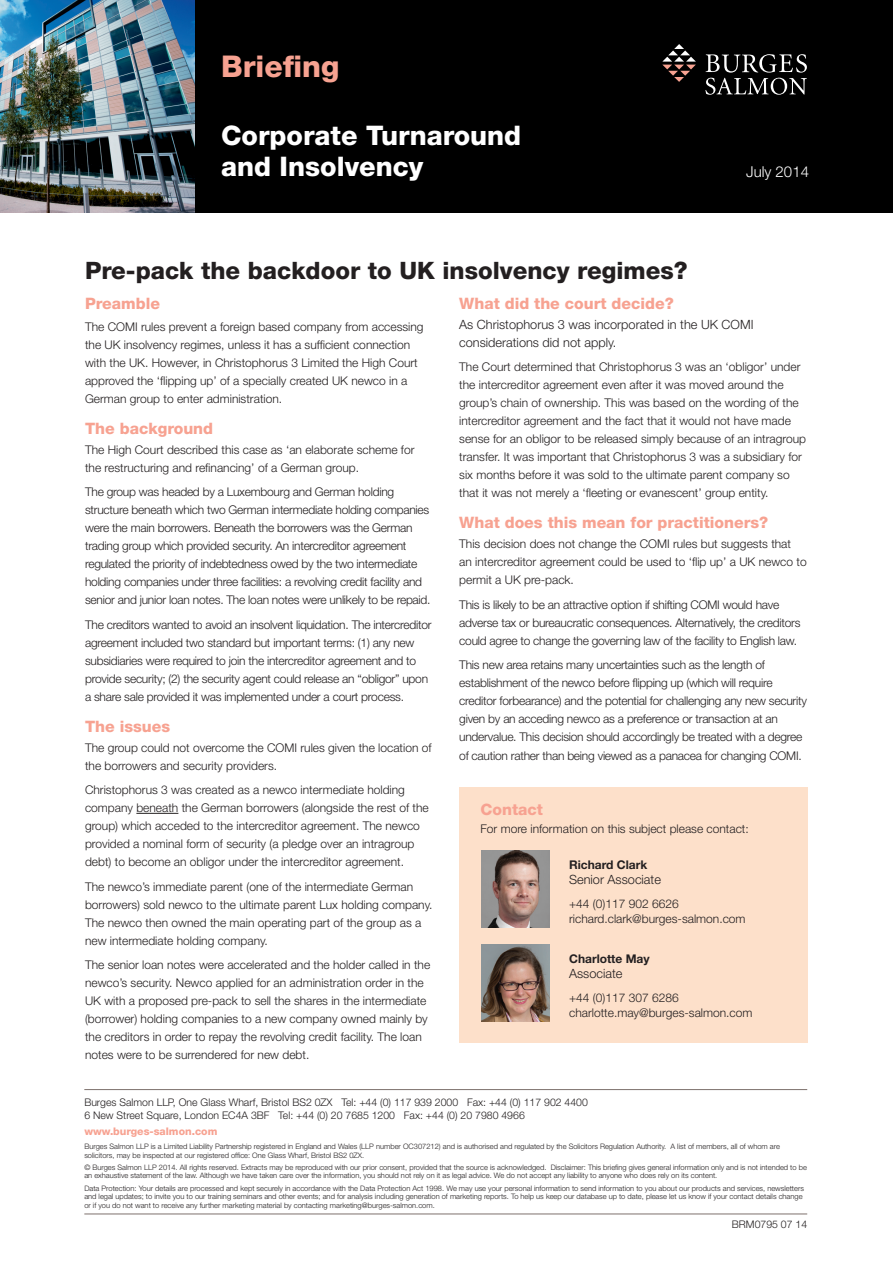
<style>
.page{position:relative;width:893px;height:1263px;background:#fff}
.page>*{position:absolute;margin:0;border:0;box-sizing:border-box;transform-origin:0 0}
.header_pink_9pt{font:800 30px "Helvetica Neue LT Std";color:#f7a291}
.t1{font:800 27px/31.5px "Helvetica Neue LT Std";color:#fff}
.main_pink_title{font:800 24px "Helvetica Neue LT Std";color:#231f20}
.subtitle_-_pink{font:800 15.75px "Helvetica Neue LT Std";color:#f7a291}
.t2{font:300 15px "Helvetica Neue LT Std";color:#fff}
.bodytext{font:300 12.75px/18px "Helvetica Neue LT Std";color:#231f20}
.bodytext-2{font:300 12px/18px "Helvetica Neue LT Std";color:#231f20}
.bodytext-3{font:300 12px/18px "Helvetica Neue LT Std";letter-spacing:-.02em;color:#231f20}
.bodytext-4{font:700 12px "Helvetica Neue LT Std";color:#231f20}
.t3{font:300 10.5px/13.5px "Helvetica Neue LT Std";color:#231f20}
.t4{font:800 10.5px "Helvetica Neue LT Std";color:#f7a291}
.disclaimer{font:300 7.5px/8.2px "Helvetica Neue LT Std";color:#231f20}
</style>
<div class="page">
<hr style="left:136px;top:813px;width:42px;height:1px;background:#231f20">
<div style="left:0;top:0;width:893px;height:213px;background:#000"></div>
<img style="left:0;top:0;width:194px;height:213px">
<svg style="left:662px;top:44px;width:34px;height:38px"></svg>
<svg style="left:705px;top:54px;width:102px;height:41px"></svg>
<hr style="left:84px;top:1213px;width:723px;height:1px;background:#7d716c">
<hr style="left:84px;top:1089px;width:723px;height:1px;background:#7d716c">
<div style="left:459px;top:787px;width:349px;height:255px;background:#fde0ca"></div>
<img style="left:482px;top:850px;width:68px;height:77px">
<img style="left:482px;top:945px;width:68px;height:76px">
<p class="header_pink_9pt" style="left:221px;top:48px;width:120px">Briefing</p>
<p class="t1" style="left:221px;top:119px;width:302px">Corporate Turnaround and Insolvency</p>
<p class="main_pink_title" style="left:85px;top:256px;width:604px">Pre-pack the backdoor to UK insolvency regimes?</p>
<p class="t2" style="left:746px;top:162px;width:64px">July 2014</p>
<p class="subtitle_-_pink" style="left:85px;top:294px;width:76px">Preamble</p>
<p class="bodytext-2" style="left:85px;top:318px;width:340px">The COMI rules prevent a foreign based company from accessing the UK insolvency regimes, unless it has a sufficient connection with the UK. However, in Christophorus 3 Limited the High Court approved the ‘flipping up’ of a specially created UK newco in a German group to enter administration.</p>
<p class="subtitle_-_pink" style="left:85px;top:419px;width:130px">The background</p>
<p class="bodytext-2" style="left:85px;top:440px;width:331px">The High Court described this case as ‘an elaborate scheme for the restructuring and refinancing’ of a German group.</p>
<p class="bodytext-3" style="left:85px;top:483px;width:347px">The group was headed by a Luxembourg and German holding structure beneath which two German intermediate holding companies were the main borrowers. Beneath the borrowers was the German trading group which provided security. An intercreditor agreement regulated the priority of indebtedness owed by the two intermediate holding companies under three facilities: a revolving credit facility and senior and junior loan notes. The loan notes were unlikely to be repaid.</p>
<p class="bodytext-3" style="left:85px;top:615px;width:348px">The creditors wanted to avoid an insolvent liquidation. The intercreditor agreement included two standard but important terms: (1) any new subsidiaries were required to join the intercreditor agreement and to provide security; (2) the security agent could release an “obligor” upon a share sale provided it was implemented under a court process.</p>
<p class="subtitle_-_pink" style="left:85px;top:717px;width:87px">The issues</p>
<p class="bodytext-2" style="left:85px;top:738px;width:348px">The group could not overcome the COMI rules given the location of the borrowers and security providers.</p>
<p class="bodytext-2" style="left:85px;top:781px;width:345px">Christophorus 3 was created as a newco intermediate holding company beneath the German borrowers (alongside the rest of the group) which acceded to the intercreditor agreement. The newco provided a nominal form of security (a pledge over an intragroup debt) to become an obligor under the intercreditor agreement.</p>
<p class="bodytext-2" style="left:85px;top:877px;width:349px">The newco’s immediate parent (one of the intermediate German borrowers) sold newco to the ultimate parent Lux holding company.<br>The newco then owned the main operating part of the group as a new intermediate holding company.</p>
<p class="bodytext-2" style="left:85px;top:955px;width:347px">The senior loan notes were accelerated and the holder called in the newco’s security. Newco applied for an administration order in the UK with a proposed pre-pack to sell the shares in the intermediate (borrower) holding companies to a new company owned mainly by the creditors in order to repay the revolving credit facility. The loan notes were to be surrendered for new debt.</p>
<p class="subtitle_-_pink" style="left:459px;top:294px;width:216px">What did the court decide?</p>
<p class="bodytext" style="left:459px;top:315px;width:296px">As Christophorus 3 was incorporated in the UK COMI considerations did not apply.</p>
<p class="bodytext-2" style="left:459px;top:358px;width:348px">The Court determined that Christophorus 3 was an ‘obligor’ under the intercreditor agreement even after it was moved around the group’s chain of ownership. This was based on the wording of the intercreditor agreement and the fact that it would not have made sense for an obligor to be released simply because of an intragroup transfer. It was important that Christophorus 3 was a subsidiary for six months before it was sold to the ultimate parent company so that it was not merely a ‘fleeting or evanescent’ group entity.</p>
<p class="subtitle_-_pink" style="left:459px;top:513px;width:310px">What does this mean for practitioners?</p>
<p class="bodytext-2" style="left:459px;top:535px;width:349px">This decision does not change the COMI rules but suggests that an intercreditor agreement could be used to ‘flip up’ a UK newco to permit a UK pre-pack.</p>
<p class="bodytext-3" style="left:459px;top:595px;width:343px">This is likely to be an attractive option if shifting COMI would have adverse tax or bureaucratic consequences. Alternatively, the creditors could agree to change the governing law of the facility to English law.</p>
<p class="bodytext-3" style="left:459px;top:655px;width:349px">This new area retains many uncertainties such as the length of establishment of the newco before flipping up (which will require creditor forbearance) and the potential for challenging any new security given by an acceding newco as a preference or transaction at an undervalue. This decision should accordingly be treated with a degree of caution rather than being viewed as a panacea for changing COMI.</p>
<p class="subtitle_-_pink" style="left:480px;top:800px;width:64px">Contact</p>
<p class="bodytext-2" style="left:480px;top:819px;width:270px">For more information on this subject please contact:</p>
<p class="bodytext-4" style="left:569px;top:857px;width:80px">Richard Clark</p>
<p class="bodytext" style="left:569px;top:870px;width:93px">Senior Associate</p>
<p class="bodytext-2" style="left:569px;top:896px;width:178px;line-height:15px">+44 (0)117 902 6626 richard.clark@burges-salmon.com</p>
<p class="bodytext-4" style="left:569px;top:952px;width:82px">Charlotte May</p>
<p class="bodytext" style="left:569px;top:965px;width:55px">Associate</p>
<p class="bodytext-2" style="left:569px;top:990px;width:185px;line-height:15px">+44 (0)117 307 6286 charlotte.may@burges-salmon.com</p>
<p class="t3" style="left:84px;top:1095px;width:505px">Burges Salmon LLP, One Glass Wharf, Bristol BS2 0ZX Tel: +44 (0) 117 939 2000 Fax: +44 (0) 117 902 4400<br>6 New Street Square, London EC4A 3BF Tel: +44 (0) 20 7685 1200 Fax: +44 (0) 20 7980 4966</p>
<p class="t4" style="left:84px;top:1125px;width:135px">www.burges-salmon.com</p>
<p class="disclaimer" style="left:84px;top:1142px;width:697px">Burges Salmon LLP is a Limited Liability Partnership registered in England and Wales (LLP number OC307212) and is authorised and regulated by the Solicitors Regulation Authority. A list of members, all of whom are solicitors, may be inspected at our registered office: One Glass Wharf, Bristol BS2 0ZX.</p>
<p class="disclaimer" style="left:84px;top:1163px;width:724px">© Burges Salmon LLP 2014. All rights reserved. Extracts may be reproduced with our prior consent, provided that the source is acknowledged. Disclaimer: This briefing gives general information only and is not intended to be an exhaustive statement of the law. Although we have taken care over the information, you should not rely on it as legal advice. We do not accept any liability to anyone who does rely on its content.</p>
<p class="disclaimer" style="left:84px;top:1184px;width:721px">Data Protection: Your details are processed and kept securely in accordance with the Data Protection Act 1998. We may use your personal information to send information to you about our products and services, newsletters and legal updates; to invite you to our training seminars and other events; and for analysis including generation of marketing reports. To help us keep our database up to date, please let us know if your contact details change or if you do not want to receive any further marketing material by contacting marketing@burges-salmon.com.</p>
<p class="t3" style="left:732px;top:1217px;width:77px">BRM0795 07 14</p>
</div>
